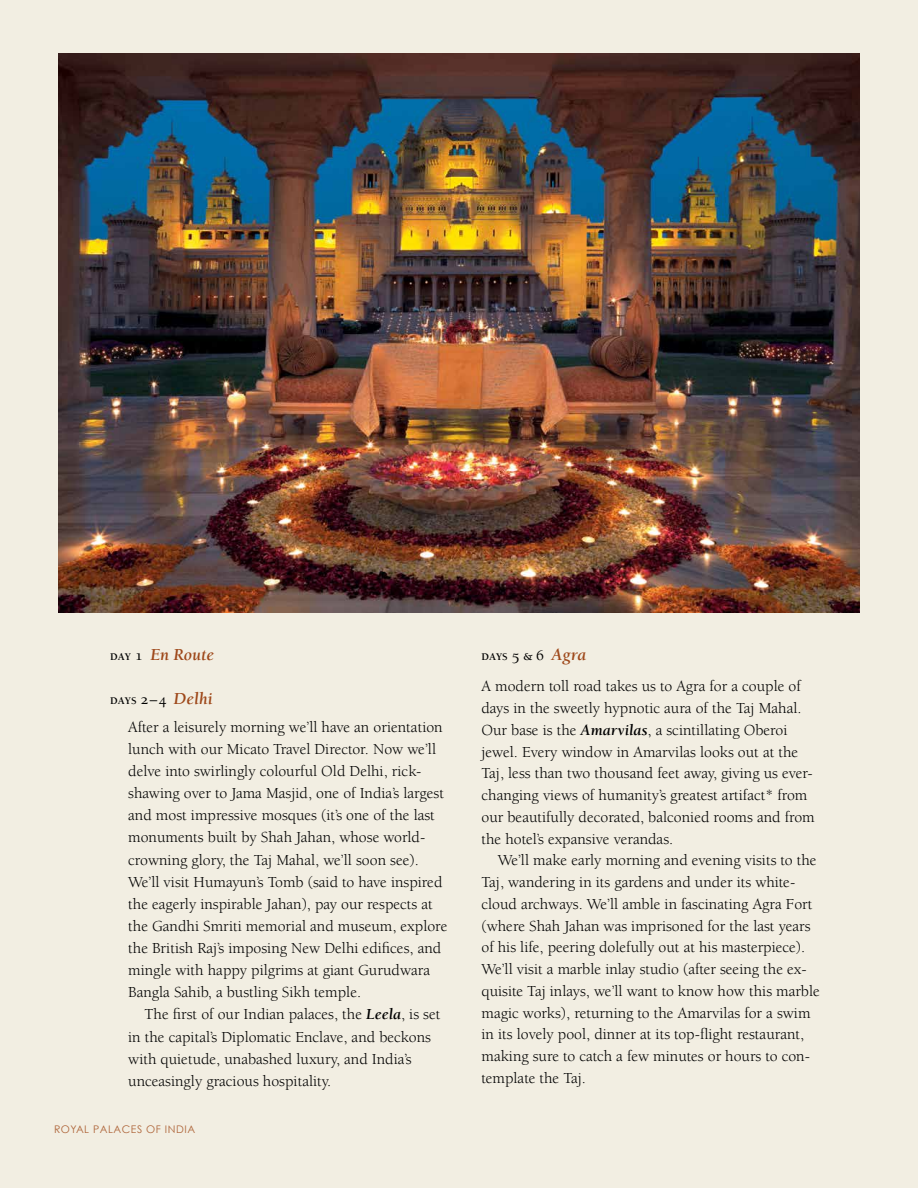
<style>
.page{position:relative;width:918px;height:1188px;background:#f2eee2}
.page>*{position:absolute;margin:0;border:0;box-sizing:border-box;transform-origin:0 0}
.t1{font:italic 700 17.25px "Berkeley Std";color:#9e481a}
.t2{font:15.75px/21.8px "Berkeley Std";color:#000}
.t3{font:10.5px "Century Gothic";letter-spacing:.05em;color:#ae6438}
.t4{font:700 10.5px "Berkeley Std";color:#000}
.s1{font-style:normal;font-size:10.5px;color:#000}
.s2{font-weight:500;font-style:normal;font-size:15px;color:#000}
.s3{font-weight:700;font-style:italic}
.s4{font-weight:500;font-size:15px}
.s5{font-style:italic;font-size:17.25px;color:#9e481a}
</style>
<div class="page">
<img style="left:58px;top:53px;width:802px;height:560px">
<p class="t1" style="left:110px;top:645px;width:106px"><span class="s1">DAY</span> <span class="s2">1</span> En Route</p>
<p class="t1" style="left:110px;top:689px;width:104px"><span class="s1">DAYS</span> <span class="s2">2–4</span> Delhi</p>
<p class="t2" style="left:128px;top:716px;width:321px;line-height:22.2px">After a leisurely morning we’ll have an orientation lunch with our Micato Travel Director. Now we’ll delve into swirlingly colourful Old Delhi, rick&shy;shawing over to Jama Masjid, one of India’s largest and most impressive mosques (it’s one of the last monuments built by Shah Jahan, whose world&shy;crowning glory, the Taj Mahal, we’ll soon see).<br>We’ll visit Humayun’s Tomb (said to have inspired the eagerly inspirable Jahan), pay our respects at the Gandhi Smriti memorial and museum, explore the British Raj’s imposing New Delhi edifices, and mingle with happy pilgrims at giant Gurudwara Bangla Sahib, a bustling Sikh temple.</p>
<p class="t2" style="left:128px;top:1004px;width:314px;line-height:22.2px;text-indent:16px">The first of our Indian palaces, the <span class="s3">Leela</span>, is set in the capital’s Diplomatic Enclave, and beckons with quietude, unabashed luxury, and India’s unceasingly gracious hospitality.</p>
<p class="t3" style="left:54px;top:1122px;width:143px">ROYAL PALACES OF INDIA</p>
<p class="t4" style="left:482px;top:651px;width:106px">DAYS <span class="s4">5 &amp; 6</span> <span class="s5">Agra</span></p>
<p class="t2" style="left:482px;top:675px;width:335px">A modern toll road takes us to Agra for a couple of days in the sweetly hypnotic aura of the Taj Mahal.<br>Our base is the <span class="s3">Amarvilas</span>, a scintillating Oberoi jewel. Every window in Amarvilas looks out at the Taj, less than two thousand feet away, giving us ever&shy;changing views of humanity’s greatest artifact* from our beautifully decorated, balconied rooms and from the hotel’s expansive verandas.</p>
<p class="t2" style="left:482px;top:850px;width:340px;text-indent:16px">We’ll make early morning and evening visits to the Taj, wandering in its gardens and under its white&shy;cloud archways. We’ll amble in fascinating Agra Fort (where Shah Jahan was imprisoned for the last years of his life, peering dolefully out at his masterpiece).<br>We’ll visit a marble inlay studio (after seeing the ex&shy;quisite Taj inlays, we’ll want to know how this marble magic works), returning to the Amarvilas for a swim in its lovely pool, dinner at its top-flight restaurant, making sure to catch a few minutes or hours to con&shy;template the Taj.</p>
</div>
